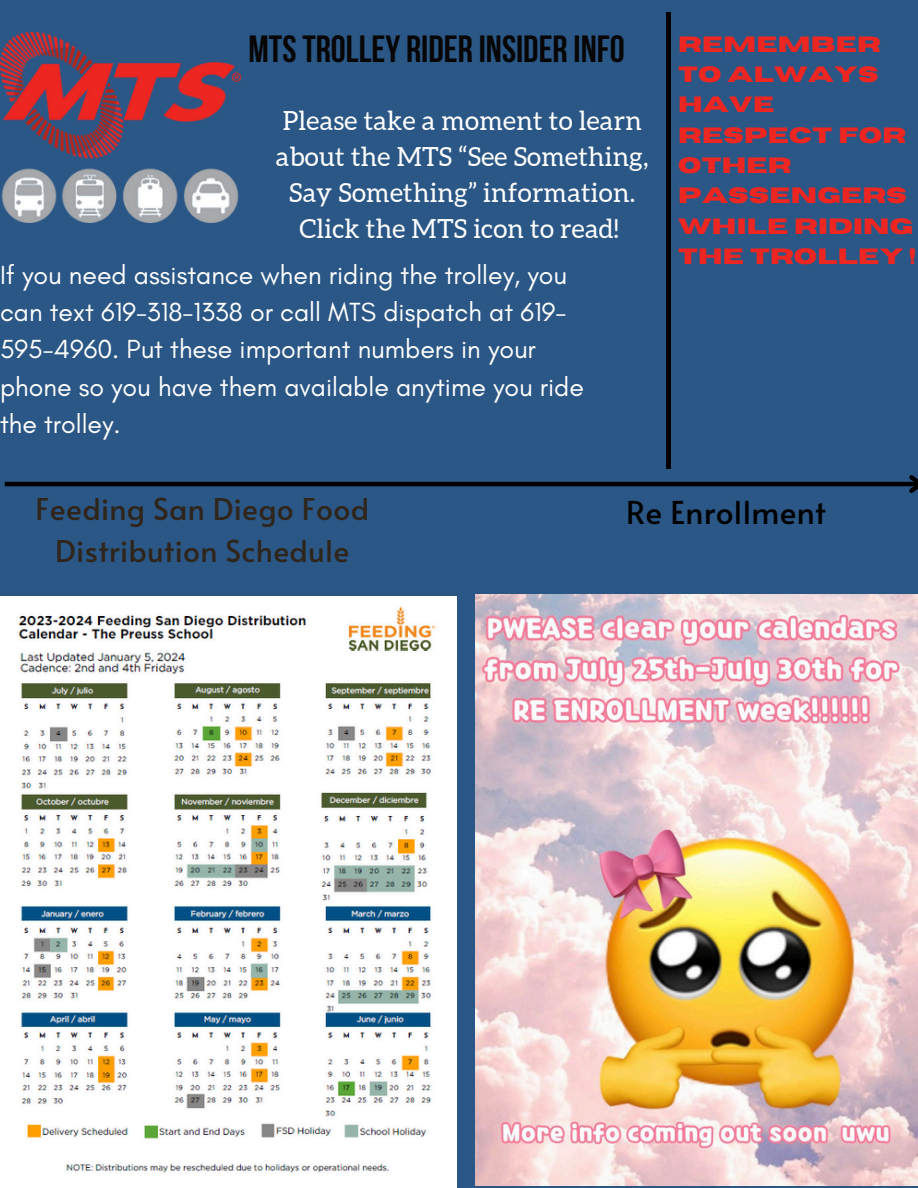
<style>
.page{position:relative;width:918px;height:1188px;background:#2b5786}
.page>*{position:absolute;margin:0;border:0;box-sizing:border-box;transform-origin:0 0}
.t1{font:700 37.8px "Bebas Neue";color:#070605}
.t2{font:31.5px "Alata";letter-spacing:.01em;color:#000}
.t3{font:30px/41.8px "Alata";letter-spacing:.01em;color:#2f251b;text-align:center}
.t4{font:26.7px/37.2px "Glacial Indifference";color:#fff}
.t5{font:26.4px/36px "Aleo";letter-spacing:.01em;color:#fff;text-align:center}
.t6{font:700 22.05px/30.3px "Horizon";letter-spacing:.01em;color:#ee2621}
</style>
<div class="page">
<img style="left:0;top:32px;width:241px;height:191px">
<hr style="left:666px;top:12px;width:4px;height:457px;background:#000">
<hr style="left:5px;top:482px;width:913px;height:4px;background:#000">
<svg style="left:905px;top:475px;width:13px;height:18px"></svg>
<img style="left:0;top:596px;width:457px;height:592px">
<img style="left:476px;top:594px;width:442px;height:592px">
<p class="t1" style="left:249px;top:34px;width:378px">MTSTROLLEY RIDER INSIDER INFO</p>
<h1 class="t5" style="left:276px;top:103px;width:374px">Please take a moment to learn about the MTS “See Something,<br>Say Something” information.<br>Click the MTS icon to read!</h1>
<h3 class="t4" style="left:0;top:256px;width:586px">If you need assistance when riding the trolley, you can text 619-318-1338 or call MTS dispatch at 619- 595-4960. Put these important numbers in your phone so you have them available anytime you ride the trolley.</h3>
<h3 class="t6" style="left:678px;top:29px;width:239px">REMEMBER<br>TO ALWAYS<br>HAVE<br>RESPECT FOR<br>OTHER<br>PASSENGERS<br>WHILE RIDING<br>THE TROLLEY !</h3>
<p class="t3" style="left:36px;top:487px;width:335px">Feeding San Diego Food<br>Distribution Schedule</p>
<p class="t2" style="left:626px;top:489px;width:201px">Re Enrollment</p>
</div>
